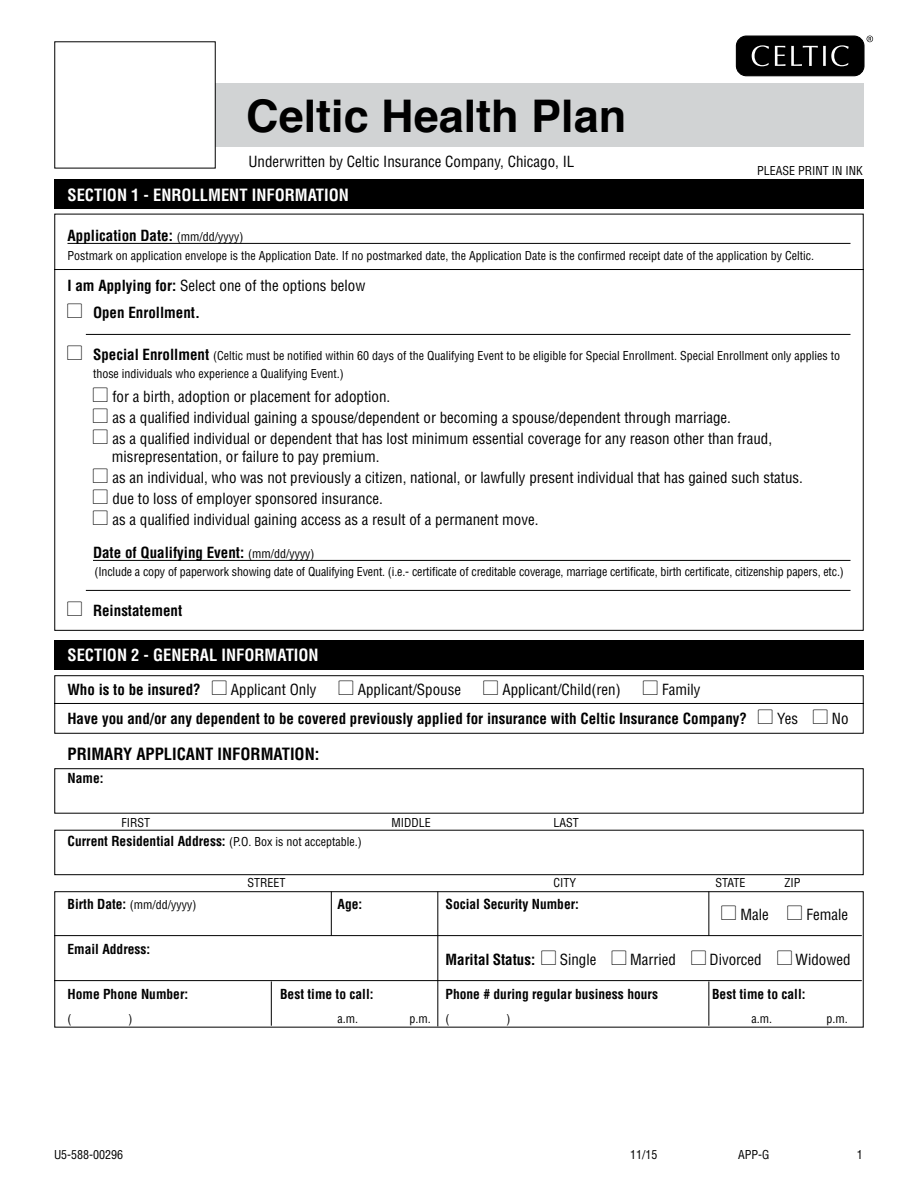
<style>
.page{position:relative;width:918px;height:1188px;background:#fff}
.page>*{position:absolute;margin:0;border:0;box-sizing:border-box;transform-origin:0 0}
.t1{font:700 45px "Helvetica";color:#000}
.t2{font:700 condensed 16.5px "Helvetica LT Std";color:#fff}
.t3{font:700 condensed 16.5px "Helvetica LT Std";color:#000}
.t4{font:condensed 15px/18px "Helvetica LT Std";color:#000}
.t5{font:700 condensed 15px "Helvetica LT Std";color:#000}
.t6{font:700 condensed 13.5px "Helvetica LT Std";color:#000}
.t7{font:condensed 12px/18px "Helvetica LT Std";color:#000}
.s1{font-weight:400;font-size:12px}
.s2{font-weight:700}
.s3{font-family:"Carta";font-weight:400;font-stretch:normal;font-size:18px}
.s4{font-family:"Carta";font-stretch:normal;font-size:18px}
.s5{font-weight:700;font-size:15px}
.s6{font-weight:400}
.s7{font-weight:700;font-size:13.5px}
</style>
<div class="page">
<div style="left:55px;top:640px;width:809px;height:30px;background:#000"></div>
<div style="left:54px;top:675px;width:810px;height:59px;border:1px solid #000"></div>
<hr style="left:54px;top:703px;width:810px;height:1px;background:#000">
<div style="left:55px;top:179px;width:809px;height:30px;background:#000"></div>
<div style="left:215px;top:83px;width:648px;height:63px;background:#d1d3d4"></div>
<hr style="left:68px;top:243px;width:782px;height:1px;background:#000">
<hr style="left:86px;top:334px;width:765px;height:1px;background:#000">
<hr style="left:93px;top:560px;width:758px;height:1px;background:#000">
<hr style="left:86px;top:590px;width:765px;height:1px;background:#000">
<div style="left:736px;top:36px;width:128px;height:40px;background:#000;border-radius:10px"></div>
<div style="left:736px;top:36px;width:129px;height:40px;border:1px solid #000;border-radius:10px"></div>
<svg style="left:752px;top:45px;width:17px;height:21px"></svg>
<svg style="left:775px;top:45px;width:74px;height:21px"></svg>
<svg style="left:867px;top:36px;width:6px;height:6px"></svg>
<hr style="left:54px;top:269px;width:810px;height:1px;background:#000">
<div style="left:54px;top:768px;width:810px;height:46px;border:1px solid #000"></div>
<div style="left:54px;top:830px;width:810px;height:45px;border:1px solid #000"></div>
<div style="left:54px;top:891px;width:810px;height:137px;border:1px solid #000"></div>
<hr style="left:54px;top:935px;width:808px;height:1px;background:#000">
<hr style="left:54px;top:980px;width:808px;height:1px;background:#000">
<hr style="left:331px;top:891px;width:1px;height:45px;background:#000">
<hr style="left:437px;top:891px;width:1px;height:135px;background:#000">
<hr style="left:708px;top:891px;width:1px;height:45px;background:#000">
<hr style="left:271px;top:981px;width:1px;height:45px;background:#000">
<hr style="left:708px;top:981px;width:1px;height:45px;background:#000">
<p class="t1" style="left:246px;top:80px;width:382px">Celtic Health Plan</p>
<p class="t4" style="left:248px;top:153px;width:328px">Underwritten by Celtic Insurance Company, Chicago, IL</p>
<p class="t7" style="left:757px;top:161px;width:107px">PLEASE PRINT IN INK</p>
<p class="t2" style="left:68px;top:185px;width:283px">SECTION 1 - ENROLLMENT INFORMATION</p>
<p class="t5" style="left:68px;top:226px;width:177px">Application Date: <span class="s1">(mm/dd/yyyy)</span></p>
<p class="t7" style="left:68px;top:247px;width:748px">Postmark on application envelope is the Application Date. If no postmarked date, the Application Date is the confirmed receipt date of the application by Celtic.</p>
<p class="t4" style="left:68px;top:277px;width:299px"><span class="s2">I am Applying for:</span> Select one of the options below</p>
<p class="t5" style="left:68px;top:303px;width:134px"><span class="s3">l</span> Open Enrollment.</p>
<p class="t7" style="left:93px;top:346px;width:749px;text-indent:-26px"><span class="s4">l</span> <span class="s5">Special Enrollment</span> (Celtic must be notified within 60 days of the Qualifying Event to be eligible for Special Enrollment. Special Enrollment only applies to those individuals who experience a Qualifying Event.)</p>
<p class="t4" style="left:93px;top:387px;width:299px"><span class="s4">l</span> for a birth, adoption or placement for adoption.</p>
<p class="t4" style="left:93px;top:408px;width:639px"><span class="s4">l</span> as a qualified individual gaining a spouse/dependent or becoming a spouse/dependent through marriage.</p>
<p class="t4" style="left:112px;top:429px;width:662px;text-indent:-19px"><span class="s4">l</span> as a qualified individual or dependent that has lost minimum essential coverage for any reason other than fraud, misrepresentation, or failure to pay premium.</p>
<p class="t4" style="left:93px;top:468px;width:712px"><span class="s4">l</span> as an individual, who was not previously a citizen, national, or lawfully present individual that has gained such status.</p>
<p class="t4" style="left:93px;top:489px;width:291px"><span class="s4">l</span> due to loss of employer sponsored insurance.</p>
<p class="t4" style="left:93px;top:510px;width:447px"><span class="s4">l</span> as a qualified individual gaining access as a result of a permanent move.</p>
<p class="t5" style="left:93px;top:543px;width:223px">Date of Qualifying Event: <span class="s1">(mm/dd/yyyy)</span></p>
<p class="t7" style="left:94px;top:562px;width:751px">(Include a copy of paperwork showing date of Qualifying Event. (i.e.- certificate of creditable coverage, marriage certificate, birth certificate, citizenship papers, etc.)</p>
<p class="t5" style="left:68px;top:601px;width:116px"><span class="s3">l</span> Reinstatement</p>
<p class="t2" style="left:68px;top:645px;width:253px">SECTION 2 - GENERAL INFORMATION</p>
<p class="t4" style="left:68px;top:681px;width:634px"><span class="s2">Who is to be insured?</span> <span class="s4">l</span> Applicant Only <span class="s4">l</span> Applicant/Spouse <span class="s4">l</span> Applicant/Child(ren) <span class="s4">l</span> Family</p>
<p class="t5" style="left:68px;top:709px;width:783px">Have you and/or any dependent to be covered previously applied for insurance with Celtic Insurance Company? <span class="s3">l</span> <span class="s6">Yes</span> <span class="s3">l</span> <span class="s6">No</span></p>
<p class="t3" style="left:68px;top:744px;width:253px">PRIMARY APPLICANT INFORMATION:</p>
<p class="t6" style="left:68px;top:770px;width:38px">Name:</p>
<p class="t7" style="left:122px;top:813px;width:30px">FIRST</p>
<p class="t7" style="left:391px;top:813px;width:41px">MIDDLE</p>
<p class="t7" style="left:553px;top:813px;width:27px">LAST</p>
<p class="t6" style="left:68px;top:833px;width:296px">Current Residential Address: <span class="s1">(P.O. Box is not acceptable.)</span></p>
<p class="t7" style="left:248px;top:873px;width:40px">STREET</p>
<p class="t7" style="left:554px;top:873px;width:24px">CITY</p>
<p class="t7" style="left:716px;top:873px;width:32px">STATE</p>
<p class="t7" style="left:784px;top:873px;width:18px">ZIP</p>
<p class="t7" style="left:68px;top:896px;width:130px"><span class="s7">Birth Date:</span> (mm/dd/yyyy)</p>
<p class="t6" style="left:338px;top:896px;width:26px">Age:</p>
<p class="t6" style="left:446px;top:896px;width:135px">Social Security Number:</p>
<p class="t4" style="left:722px;top:905px;width:128px"><span class="s4">l</span> Male <span class="s4">l</span> Female</p>
<p class="t6" style="left:68px;top:941px;width:84px">Email Address:</p>
<p class="t4" style="left:446px;top:950px;width:407px"><span class="s2">Marital Status:</span> <span class="s4">l</span> Single <span class="s4">l</span> Married <span class="s4">l</span> Divorced <span class="s4">l</span> Widowed</p>
<p class="t6" style="left:68px;top:986px;width:122px">Home Phone Number:</p>
<p class="t6" style="left:280px;top:986px;width:95px">Best time to call:</p>
<p class="t6" style="left:446px;top:986px;width:214px">Phone # during regular business hours</p>
<p class="t6" style="left:712px;top:986px;width:95px">Best time to call:</p>
<p class="t7" style="left:68px;top:1010px;width:5px">(</p>
<p class="t7" style="left:128px;top:1010px;width:5px">)</p>
<p class="t7" style="left:338px;top:1010px;width:22px">a.m.</p>
<p class="t7" style="left:410px;top:1010px;width:41px">p.m. (</p>
<p class="t7" style="left:506px;top:1010px;width:5px">)</p>
<p class="t7" style="left:752px;top:1010px;width:22px">a.m.</p>
<p class="t7" style="left:826px;top:1010px;width:23px">p.m.</p>
<p class="t7" style="left:54px;top:1145px;width:71px">U5-588-00296</p>
<p class="t7" style="left:630px;top:1145px;width:29px">11/15</p>
<p class="t7" style="left:738px;top:1145px;width:33px">APP-G</p>
<p class="t7" style="left:857px;top:1146px;width:7px">1</p>
</div>
